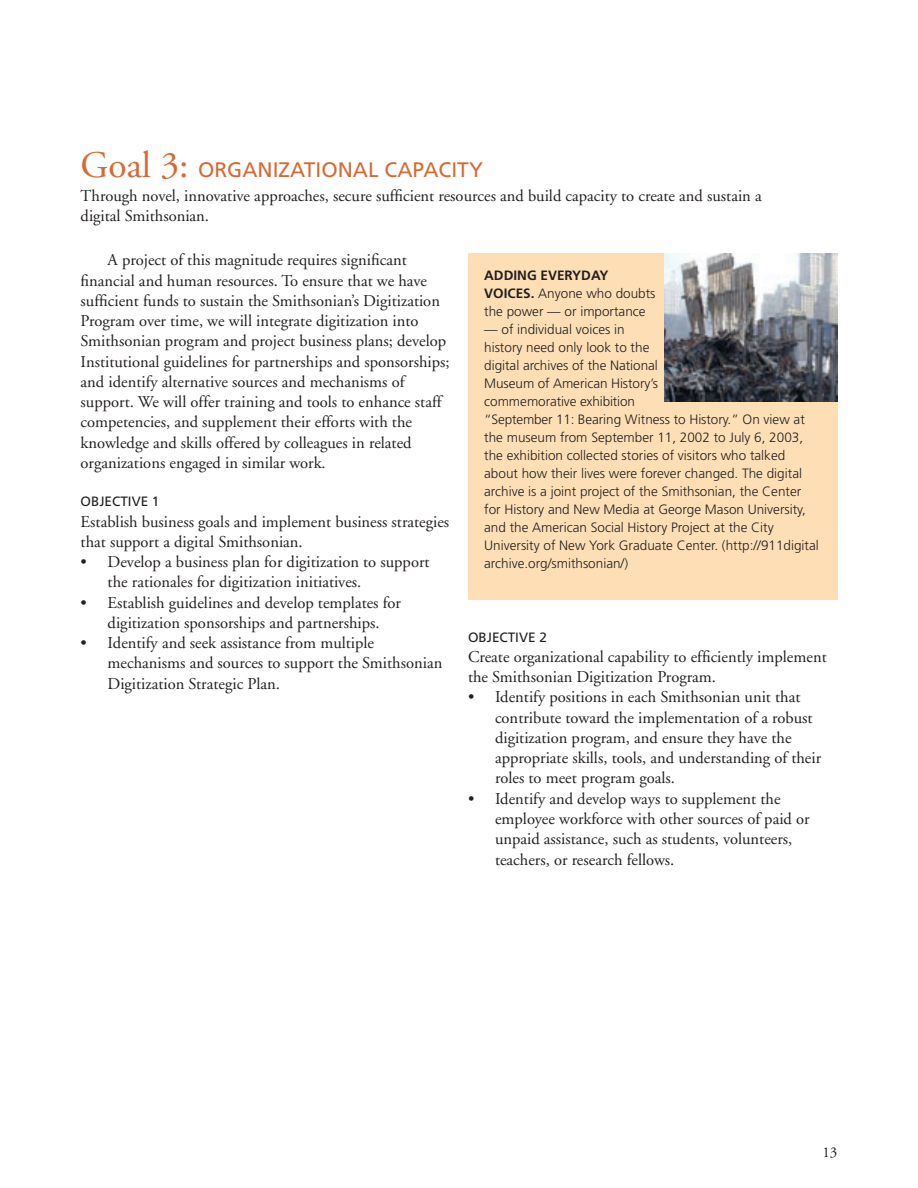
<style>
.page{position:relative;width:918px;height:1188px;background:#fff}
.page>*{position:absolute;margin:0;border:0;box-sizing:border-box;transform-origin:0 0}
.t1{font:21px "Frutiger";color:#d56a37}
.t2{font:16.5px/20.2px "Adobe Garamond";color:#231f20}
.t3{font:15px "Adobe Garamond";color:#231f20}
.t4{font:300 13.5px/18px "Frutiger";color:#231f20}
.t5{font:13.5px "Frutiger";color:#231f20}
.s1{font-family:"Adobe Garamond";font-size:37.5px}
.s2{font-weight:700}
</style>
<div class="page">
<div style="left:468px;top:253px;width:369px;height:347px;background:#fedfb5"></div>
<img style="left:664px;top:253px;width:173px;height:148px">
<p class="t1" style="left:81px;top:157px;width:404px"><span class="s1">Goal 3:</span> ORGANIZATI ONAL CAPACITY</p>
<p class="t2" style="left:81px;top:186px;width:682px">Through novel, innovative approaches, secure sufficient resources and build capacity to create and sustain a digital Smithsonian.</p>
<p class="t2" style="left:81px;top:250px;width:370px;text-indent:41px">project of this magnitude requires significant financial and human resources. To ensure that we have sufficient funds to sustain the Smithsonian’s Digitization Program over time, we will integrate digitization into Smithsonian program and project business plans; develop Institutional guidelines for partnerships and sponsorships; and identify alternative sources and mechanisms of support. We will offer training and tools to enhance staff competencies, and supplement their efforts with the knowledge and skills offered by colleagues in related organizations engaged in similar work.</p>
<p class="t5" style="left:81px;top:493px;width:80px">OBJECTIVE 1</p>
<p class="t2" style="left:81px;top:511px;width:370px">Establish business goals and implement business strategies that support a digital Smithsonian.</p>
<p class="t2" style="left:108px;top:552px;width:323px;text-indent:-27px">• Develop a business plan for digitization to support the rationales for digitization initiatives.</p>
<p class="t2" style="left:81px;top:592px;width:322px;text-align:center">• Establish guidelines and develop templates for digitization sponsorships and partnerships.</p>
<p class="t2" style="left:108px;top:633px;width:336px;text-indent:-27px">• Identify and seek assistance from multiple mechanisms and sources to support the Smithsonian<br>Digitization Strategic Plan.</p>
<p class="t5" style="left:468px;top:629px;width:80px">OBJECTIVE 2</p>
<p class="t2" style="left:81px;top:250px;width:20px">A</p>
<p class="t4" style="left:484px;top:266px;width:173px"><span class="s2">ADDING EVERYDAY<br>VOICES.</span> Anyone who doubts the power — or importance</p>
<p class="t4" style="left:484px;top:320px;width:336px">— of individual voices in<br>history need only look to the<br>digital archives of the National<br>Museum of American History’s<br>commemorative exhibition<br>“September 11: Bearing Witness to History.” On view at the museum from September 11, 2002 to July 6, 2003, the exhibition collected stories of visitors who talked about how their lives were forever changed. The digital archive is a joint project of the Smithsonian, the Center for History and New Media at George Mason University, and the American Social History Project at the City University of New York Graduate Center. (http://911digital archive.org/smithsonian/)</p>
<p class="t2" style="left:468px;top:646px;width:360px">Create organizational capability to efficiently implement the Smithsonian Digitization Program.</p>
<p class="t2" style="left:495px;top:687px;width:327px;text-indent:-27px">• Identify positions in each Smithsonian unit that contribute toward the implementation of a robust digitization program, and ensure they have the appropriate skills, tools, and understanding of their roles to meet program goals.</p>
<p class="t2" style="left:495px;top:788px;width:316px;text-indent:-27px">• Identify and develop ways to supplement the employee workforce with other sources of paid or unpaid assistance, such as students, volunteers, teachers, or research fellows.</p>
<p class="t3" style="left:822px;top:1144px;width:16px">13</p>
</div>
